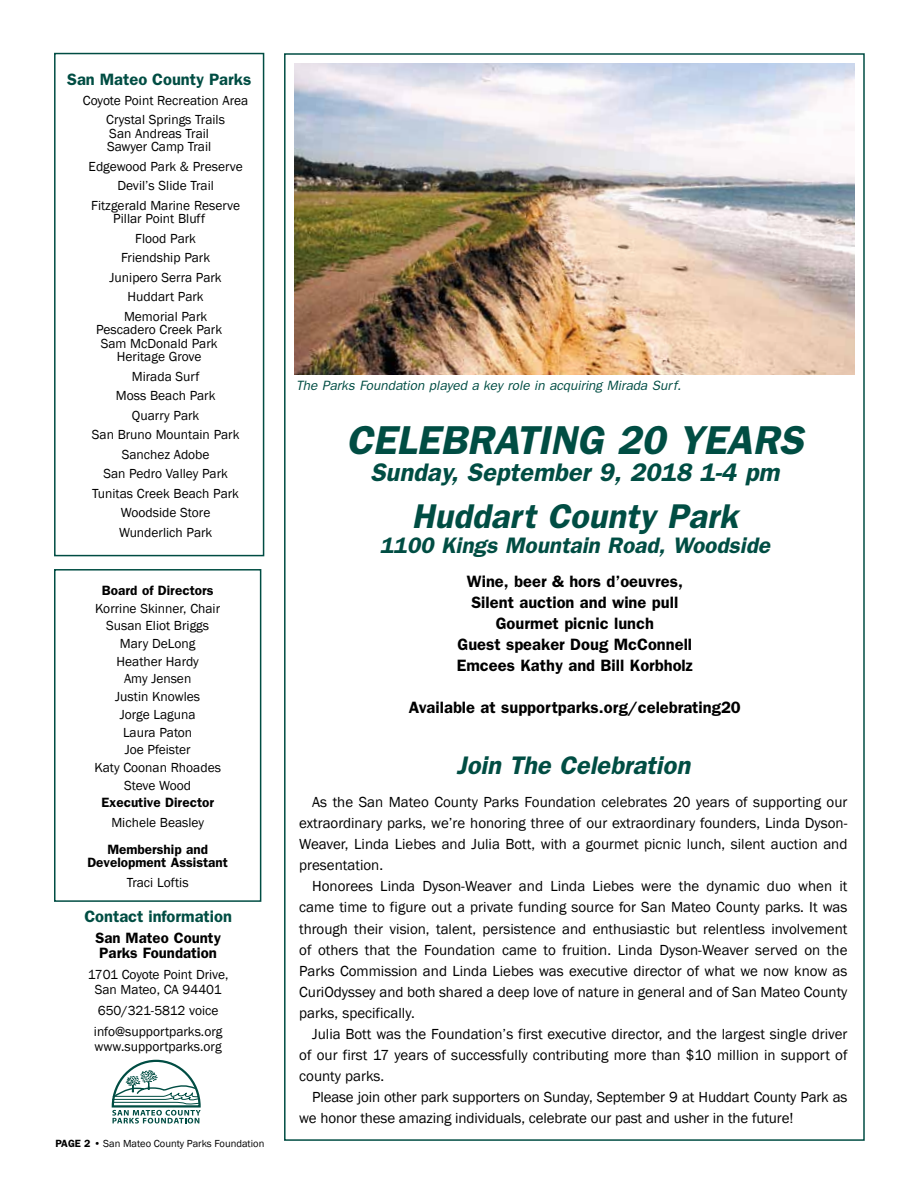
<style>
.page{position:relative;width:918px;height:1188px;background:#fff}
.page>*{position:absolute;margin:0;border:0;box-sizing:border-box;transform-origin:0 0}
.t1{font:italic 600 40.5px "Franklin Gothic";color:#004d43}
.t2{font:italic 600 34.5px "Franklin Gothic";color:#004d43}
.t3{font:italic 600 25.5px "Franklin Gothic";color:#004d43}
.t4{font:italic 600 22.5px "Franklin Gothic";color:#004d43}
.t5{font:600 16.5px/21px "Franklin Gothic";color:#000;text-align:center}
.t6{font:600 16.5px "Franklin Gothic";color:#004d43}
.t7{font:15px/21.1px "Franklin Gothic";color:#000;text-align:justify}
.t8{font:600 15px/15px "Franklin Gothic";color:#000}
.t9{font:13.5px/19.5px "Franklin Gothic";color:#000;text-align:center}
.t10{font:600 13.5px/13.2px "Franklin Gothic";color:#000;text-align:center}
.t11{font:italic 13.5px "Franklin Gothic";color:#004d43}
.t12{font:10.5px "Franklin Gothic";color:#000}
.s1{font-weight:600}
</style>
<div class="page">
<div style="left:54px;top:53px;width:210px;height:503px;border:2px solid #004d43"></div>
<svg style="left:112px;top:1060px;width:89px;height:64px"></svg>
<div style="left:54px;top:569px;width:207px;height:333px;border:2px solid #004d43"></div>
<img style="left:295px;top:63px;width:559px;height:312px">
<p class="t6" style="left:67px;top:70px;width:186px">San Mateo County Parks</p>
<p class="t9" style="left:83px;top:91px;width:167px">Coyote Point Recreation Area<br>Crystal Springs Trails</p>
<p class="t9" style="left:107px;top:127px;width:106px;line-height:13.5px;text-align:left">San Andreas Trail<br>Sawyer Camp Trail</p>
<p class="t9" style="left:89px;top:157px;width:156px">Edgewood Park &amp; Preserve<br>Devil’s Slide Trail<br>Fitzgerald Marine Reserve</p>
<p class="t9" style="left:113px;top:210px;width:93px">Pillar Point Bluff</p>
<p class="t9" style="left:135px;top:229px;width:62px">Flood Park</p>
<p class="t9" style="left:121px;top:248px;width:90px">Friendship Park</p>
<p class="t9" style="left:110px;top:268px;width:114px">Junipero Serra Park</p>
<p class="t9" style="left:128px;top:287px;width:78px">Huddart Park</p>
<p class="t9" style="left:124px;top:307px;width:85px">Memorial Park</p>
<p class="t9" style="left:96px;top:323px;width:127px;line-height:13.5px">Pescadero Creek Park<br>Sam McDonald Park<br>Heritage Grove</p>
<p class="t9" style="left:92px;top:367px;width:149px">Mirada Surf<br>Moss Beach Park<br>Quarry Park<br>San Bruno Mountain Park<br>Sanchez Adobe<br>San Pedro Valley Park<br>Tunitas Creek Beach Park<br>Woodside Store<br>Wunderlich Park</p>
<p class="t10" style="left:102px;top:583px;width:113px">Board of Directors</p>
<p class="t9" style="left:94px;top:600px;width:128px;line-height:17.7px">Korrine Skinner, Chair<br>Susan Eliot Briggs<br>Mary DeLong<br>Heather Hardy<br>Amy Jensen<br>Justin Knowles<br>Jorge Laguna<br>Laura Paton<br>Joe Pfeister<br>Katy Coonan Rhoades<br>Steve Wood</p>
<p class="t10" style="left:101px;top:796px;width:114px">Executive Director</p>
<p class="t9" style="left:111px;top:813px;width:94px">Michele Beasley</p>
<p class="t10" style="left:87px;top:842px;width:142px">Membership and<br>Development Assistant</p>
<p class="t9" style="left:127px;top:873px;width:63px">Traci Loftis</p>
<p class="t6" style="left:84px;top:907px;width:149px">Contact information</p>
<p class="t8" style="left:95px;top:930px;width:127px">San Mateo County<br>Parks Foundation</p>
<p class="t9" style="left:88px;top:967px;width:142px;line-height:15px">1701 Coyote Point Drive,<br>San Mateo, CA 94401</p>
<p class="t9" style="left:94px;top:1000px;width:130px;line-height:21px;text-align:left">650/321-5812 voice info@supportparks.org</p>
<p class="t9" style="left:95px;top:1037px;width:129px">www.supportparks.org</p>
<p class="t12" style="left:56px;top:1137px;width:210px"><span class="s1">PAGE 2</span> • San Mateo County Parks Foundation</p>
<p class="t11" style="left:296px;top:378px;width:386px">The Parks Foundation played a key role in acquiring Mirada Surf.</p>
<h1 class="t1" style="left:346px;top:417px;width:459px">CELEBRATING 20 YEARS</h1>
<h3 class="t3" style="left:370px;top:458px;width:411px">Sunday, September 9, 2018 1-4 pm</h3>
<h2 class="t2" style="left:412px;top:496px;width:328px">Huddart County Park</h2>
<h3 class="t4" style="left:380px;top:532px;width:392px">1100 Kings Mountain Road, Woodside</h3>
<p class="t5" style="left:457px;top:571px;width:237px">Wine, beer &amp; hors d’oeuvres,<br>Silent auction and wine pull<br>Gourmet picnic lunch<br>Guest speaker Doug McConnell<br>Emcees Kathy and Bill Korbholz</p>
<p class="t5" style="left:409px;top:697px;width:333px">Available at supportparks.org/celebrating20</p>
<h3 class="t3" style="left:457px;top:750px;width:235px">Join The Celebration</h3>
<p class="t7" style="left:299px;top:792px;width:550px;text-indent:13px">As the San Mateo County Parks Foundation celebrates 20 years of supporting our extraordinary parks, we’re honoring three of our extraordinary founders, Linda Dyson-Weaver, Linda Liebes and Julia Bott, with a gourmet picnic lunch, silent auction and presentation.</p>
<p class="t7" style="left:299px;top:876px;width:550px;text-indent:13px">Honorees Linda Dyson-Weaver and Linda Liebes were the dynamic duo when it came time to figure out a private funding source for San Mateo County parks. It was through their vision, talent, persistence and enthusiastic but relentless involvement of others that the Foundation came to fruition. Linda Dyson-Weaver served on the Parks Commission and Linda Liebes was executive director of what we now know as CuriOdyssey and both shared a deep love of nature in general and of San Mateo County parks, specifically.</p>
<p class="t7" style="left:299px;top:1024px;width:550px;text-indent:13px">Julia Bott was the Foundation’s first executive director, and the largest single driver of our first 17 years of successfully contributing more than $10 million in support of county parks.</p>
<p class="t7" style="left:299px;top:1087px;width:550px;text-indent:13px">Please join other park supporters on Sunday, September 9 at Huddart County Park as we honor these amazing individuals, celebrate our past and usher in the future!</p>
</div>
